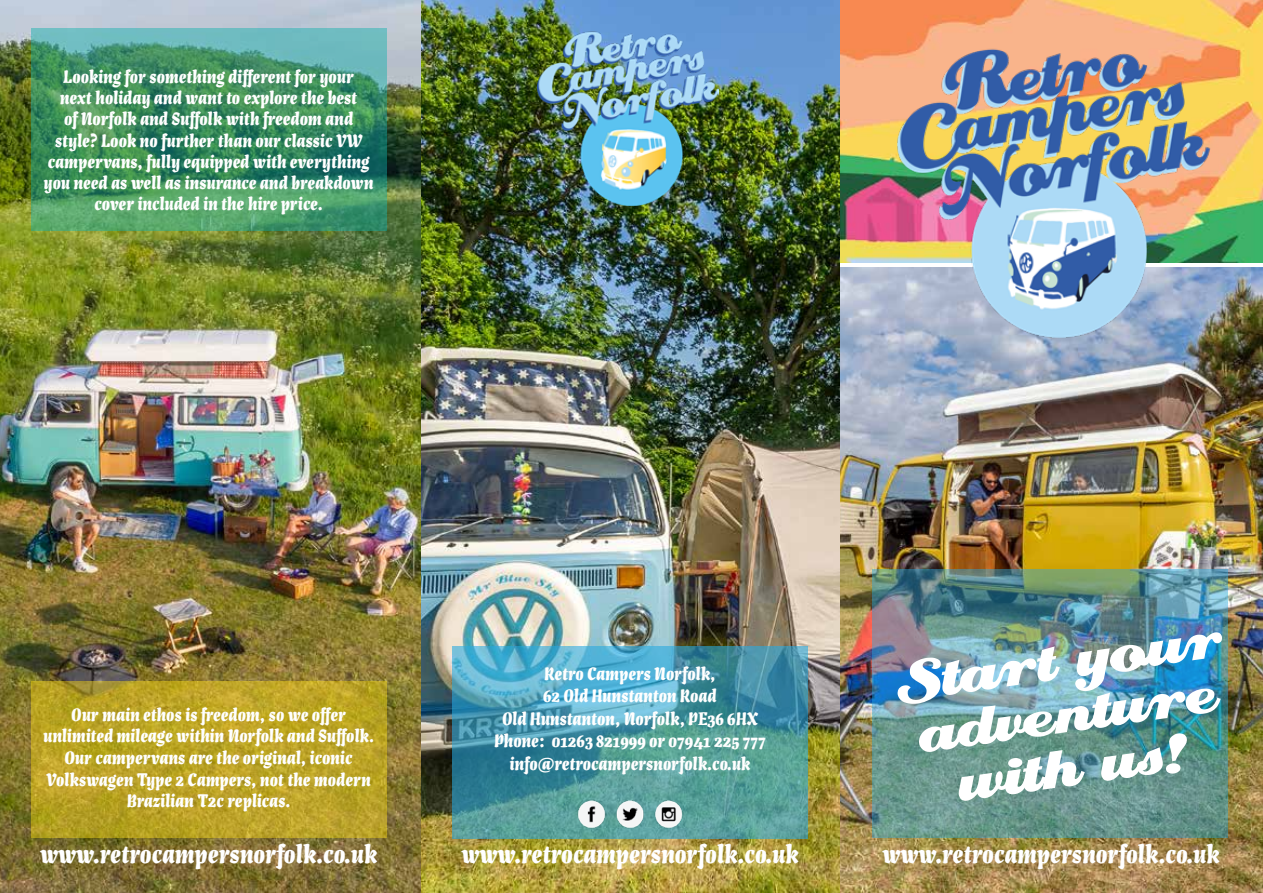
<style>
.page{position:relative;width:1263px;height:893px;background:#fff}
.page>*{position:absolute;margin:0;border:0;box-sizing:border-box;transform-origin:0 0}
.t1{font:66.15px/53.6px "Creampuff";color:#fff;text-align:center}
.t2{font:900 25.5px "Artigo Display";letter-spacing:-.01em;color:#fff}
.t3{font:900 18px/21px "Artigo Display";letter-spacing:-.005em;color:#fff;text-align:center}
</style>
<div class="page">
<img style="left:840px;top:268px;width:423px;height:625px">
<img style="left:840px;top:0;width:423px;height:263px">
<img style="left:896px;top:38px;width:317px;height:304px">
<img style="left:421px;top:0;width:419px;height:893px">
<svg style="left:452px;top:646px;width:355px;height:193px;background:#4d9aa7"></svg>
<img style="left:0;top:0;width:421px;height:893px">
<img style="left:872px;top:569px;width:355px;height:269px">
<svg style="left:31px;top:681px;width:355px;height:157px;background:#baa225"></svg>
<svg style="left:31px;top:29px;width:355px;height:202px;background:#44946c"></svg>
<img style="left:537px;top:26px;width:181px;height:179px">
<img style="left:568px;top:794px;width:125px;height:42px">
<p class="t3" style="left:44px;top:67px;width:332px">Looking for something different for your<br>next holiday and want to explore the best<br>of Norfolk and Suffolk with freedom and style? Look no further than our classic VW campervans, fully equipped with everything you need as well as insurance and breakdown cover included in the hire price.</p>
<p class="t3" style="left:43px;top:703px;width:332px;line-height:21.6px">Our main ethos is freedom, so we offer unlimited mileage within Norfolk and Suffolk.<br>Our campervans are the original, iconic Volkswagen Type 2 Campers, not the modern Brazilian T2c replicas.</p>
<p class="t3" style="left:494px;top:662px;width:273px;line-height:22.5px">Retro Campers Norfolk,<br>62 Old Hunstanton Road<br>Old Hunstanton, Norfolk, PE36 6HX<br>Phone: 01263 821999 or 07941 225 777 info@retrocampersnorfolk.co.uk</p>
<h1 class="t1" style="left:891px;top:657px;width:331px;rotate:-8deg">Start your adventure with us!</h1>
<h2 class="t2" style="left:40px;top:838px;width:339px">www.retrocampersnorfolk.co.uk</h2>
<h2 class="t2" style="left:461px;top:838px;width:339px">www.retrocampersnorfolk.co.uk</h2>
<h2 class="t2" style="left:882px;top:838px;width:339px">www.retrocampersnorfolk.co.uk</h2>
</div>
